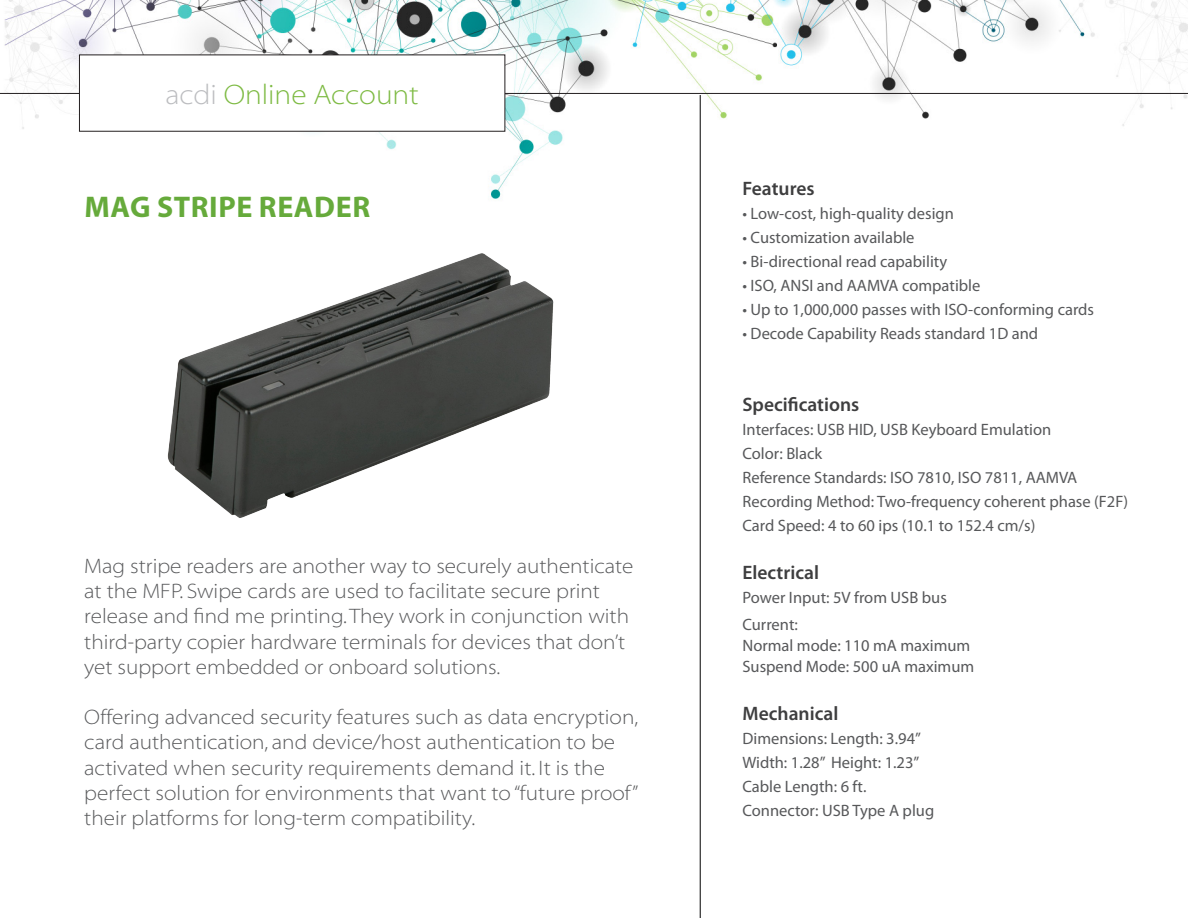
<style>
.page{position:relative;width:1188px;height:918px;background:#fff}
.page>*{position:absolute;margin:0;border:0;box-sizing:border-box;transform-origin:0 0}
.t1{font:700 30px "Myriad Pro";letter-spacing:.02em;color:#66aa3b}
.t2{font:28.35px "Myriad MM 215 700";letter-spacing:.035em;color:#7dba42}
.t3{font:21px/25.2px "Myriad MM 215 700";letter-spacing:.01em;color:#57585a}
.t4{font:600 19.5px "Myriad Pro";color:#3e3e3f}
.t5{font:16.5px/24px "Myriad Pro";color:#57585a}
.s1{color:#bcbdc0}
</style>
<div class="page">
<img style="left:0;top:0;width:1188px;height:232px">
<hr style="left:700px;top:95px;width:1px;height:823px;background:#000">
<img style="left:167px;top:253px;width:387px;height:265px">
<hr style="left:0;top:93px;width:1188px;height:1px;background:#231f20">
<div style="left:79px;top:55px;width:426px;height:76px;background:#fff"></div>
<div style="left:79px;top:55px;width:426px;height:77px;border:1px solid #231f20"></div>
<h2 class="t2" style="left:165px;top:81px;width:255px"><span class="s1">acdi</span> Online Account</h2>
<h1 class="t1" style="left:85px;top:190px;width:287px">MAG STRIPE READER</h1>
<p class="t3" style="left:84px;top:554px;width:551px">Mag stripe readers are another way to securely authenticate at the MFP. Swipe cards are used to facilitate secure print release and find me printing. They work in conjunction with third-party copier hardware terminals for devices that don’t yet support embedded or onboard solutions.</p>
<p class="t3" style="left:84px;top:706px;width:557px">Offering advanced security features such as data encryption, card authentication, and device/host authentication to be activated when security requirements demand it. It is the perfect solution for environments that want to “future proof” their platforms for long-term compatibility.</p>
<p class="t4" style="left:742px;top:178px;width:74px">Features</p>
<p class="t5" style="left:742px;top:202px;width:213px">• Low-cost, high-quality design</p>
<p class="t5" style="left:742px;top:226px;width:174px">• Customization available</p>
<p class="t5" style="left:742px;top:250px;width:206px">• Bi-directional read capability</p>
<p class="t5" style="left:742px;top:274px;width:239px">• ISO, ANSI and AAMVA compatible</p>
<p class="t5" style="left:742px;top:298px;width:353px">• Up to 1,000,000 passes with ISO-conforming cards</p>
<p class="t5" style="left:742px;top:322px;width:297px">• Decode Capability Reads standard 1D and</p>
<p class="t4" style="left:742px;top:394px;width:118px">Specifications</p>
<p class="t5" style="left:742px;top:418px;width:387px">Interfaces: USB HID, USB Keyboard Emulation<br>Color: Black<br>Reference Standards: ISO 7810, ISO 7811, AAMVA Recording Method: Two-frequency coherent phase (F2F)<br>Card Speed: 4 to 60 ips (10.1 to 152.4 cm/s)</p>
<p class="t4" style="left:742px;top:562px;width:78px">Electrical</p>
<p class="t5" style="left:742px;top:584px;width:206px;line-height:27px">Power Input: 5V from USB bus<br>Current:</p>
<p class="t5" style="left:742px;top:635px;width:233px;line-height:21px">Normal mode: 110 mA maximum<br>Suspend Mode: 500 uA maximum</p>
<p class="t4" style="left:743px;top:703px;width:97px">Mechanical</p>
<p class="t5" style="left:742px;top:727px;width:193px">Dimensions: Length: 3.94”<br>Width: 1.28” Height: 1.23”<br>Cable Length: 6 ft.<br>Connector: USB Type A plug</p>
</div>
